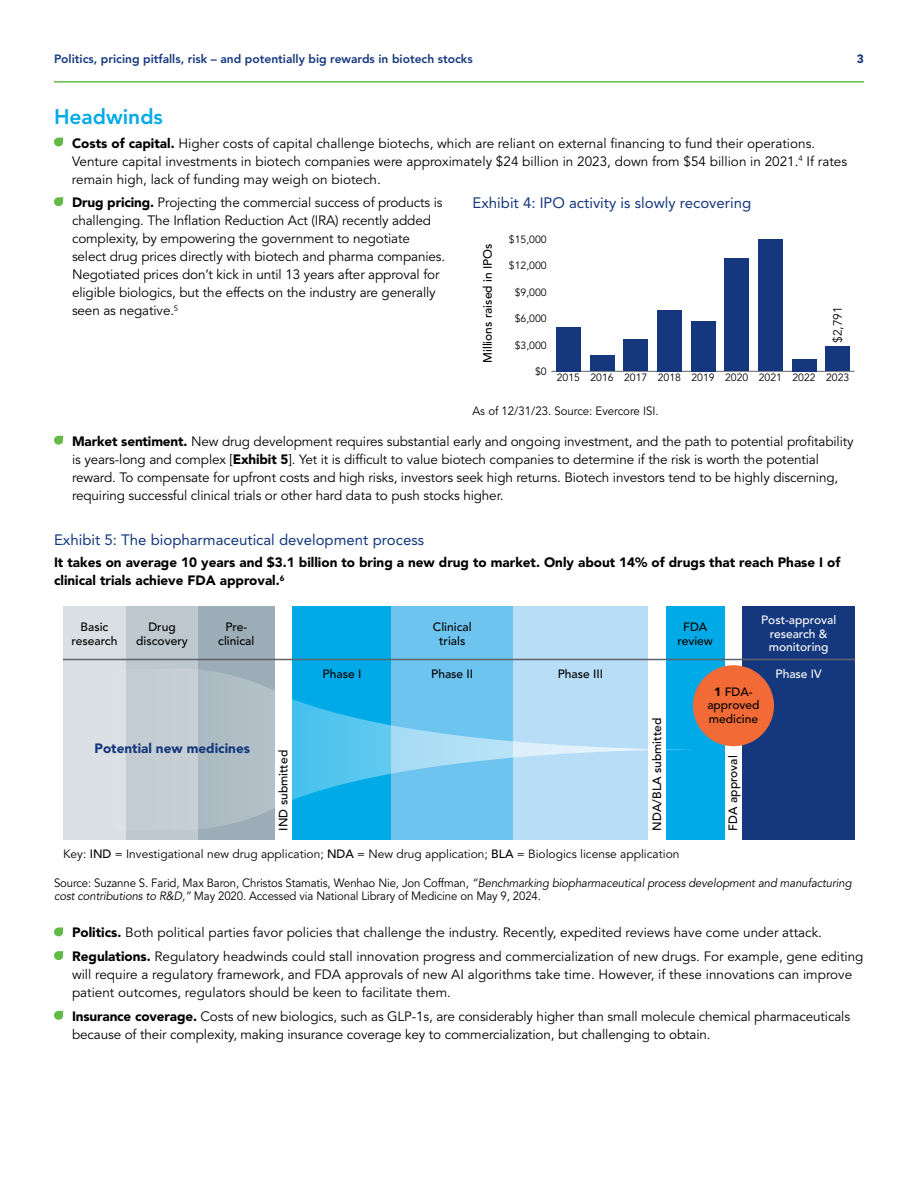
<style>
.page{position:relative;width:918px;height:1188px;background:#fff}
.page>*{position:absolute;margin:0;border:0;box-sizing:border-box;transform-origin:0 0}
.t1{font:800 21px "Avenir LT Std";color:#00aae7}
.t2{font:15px "Avenir LT Std";color:#14377d}
.t3{font:13.5px/18px "Avenir LT Std";letter-spacing:-.01em;color:#000}
.t4{font:900 13.5px/18px "Avenir LT Std";color:#000}
.t5{font:900 13.5px "Avenir LT Std";color:#14377d}
.t6{font:12px/13.5px "Avenir LT Std";letter-spacing:-.01em;color:#000;scale:.95 1}
.t7{font:500 12px/13.5px "Avenir LT Std";color:#000;text-align:center}
.t8{font:12px "Avenir LT Std";letter-spacing:-.01em;color:#000}
.t9{font:800 12px "Avenir LT Std";color:#14377d}
.t10{font:500 12px/13.5px "Avenir LT Std";color:#fff;text-align:center}
.t11{font:900 12px "Avenir LT Std";color:#14377d}
.t12{font:10.5px "Avenir LT Std";color:#000}
.s1{font-weight:900}
.s2{font-weight:500}
.s3{font-style:italic}
</style>
<div class="page">
<hr style="left:54px;top:81px;width:810px;height:2px;background:#62bb46">
<svg style="left:54px;top:137px;width:9px;height:9px"></svg>
<svg style="left:54px;top:197px;width:9px;height:9px"></svg>
<hr style="left:552px;top:371px;width:303px;height:1px;background:#5f636a">
<div style="left:556px;top:327px;width:24px;height:44px;background:#14377d"></div>
<div style="left:590px;top:356px;width:24px;height:15px;background:#14377d"></div>
<div style="left:624px;top:340px;width:24px;height:31px;background:#14377d"></div>
<div style="left:657px;top:310px;width:24px;height:61px;background:#14377d"></div>
<div style="left:691px;top:321px;width:24px;height:50px;background:#14377d"></div>
<div style="left:725px;top:258px;width:24px;height:113px;background:#14377d"></div>
<div style="left:758px;top:240px;width:24px;height:131px;background:#14377d"></div>
<div style="left:792px;top:359px;width:24px;height:12px;background:#14377d"></div>
<div style="left:826px;top:347px;width:24px;height:24px;background:#14377d"></div>
<svg style="left:54px;top:436px;width:9px;height:9px"></svg>
<svg style="left:54px;top:927px;width:9px;height:9px"></svg>
<svg style="left:54px;top:951px;width:9px;height:9px"></svg>
<svg style="left:54px;top:1011px;width:9px;height:9px"></svg>
<div style="left:63px;top:606px;width:63px;height:234px;background:#dadfe3"></div>
<div style="left:126px;top:606px;width:72px;height:234px;background:#bec8cf"></div>
<div style="left:198px;top:606px;width:76px;height:234px;background:#9cadb7"></div>
<div style="left:666px;top:606px;width:59px;height:234px;background:#00aae7"></div>
<div style="left:742px;top:606px;width:113px;height:234px;background:#14377d"></div>
<div style="left:292px;top:606px;width:100px;height:234px;background:#00aae7"></div>
<div style="left:392px;top:606px;width:121px;height:234px;background:#6dc5ef"></div>
<div style="left:513px;top:606px;width:135px;height:234px;background:#b7def6"></div>
<div style="left:693px;top:665px;width:81px;height:81px;background:#f26a36;border-radius:50%"></div>
<svg style="left:198px;top:669px;width:497px;height:165px"></svg>
<hr style="left:63px;top:659px;width:792px;height:1px;background:#5f636a">
<p class="t9" style="left:54px;top:52px;width:420px">Politics, pricing pitfalls, risk – and potentially big rewards in biotech stocks</p>
<p class="t11" style="left:857px;top:52px;width:9px">3</p>
<h1 class="t1" style="left:54px;top:104px;width:110px">Headwinds</h1>
<p class="t3" style="left:72px;top:134px;width:777px"><span class="s1">Costs of capital.</span> Higher costs of capital challenge biotechs, which are reliant on external financing to fund their operations.<br>Venture capital investments in biotech companies were approximately $24 billion in 2023, down from $54 billion in 2021.<sup>4</sup> If rates remain high, lack of funding may weigh on biotech.</p>
<p class="t3" style="left:72px;top:194px;width:375px"><span class="s1">Drug pricing.</span> Projecting the commercial success of products is challenging. The Inflation Reduction Act (IRA) recently added complexity, by empowering the government to negotiate select drug prices directly with biotech and pharma companies.<br>Negotiated prices don’t kick in until 13 years after approval for eligible biologics, but the effects on the industry are generally seen as negative.<sup>5</sup></p>
<p class="t2" style="left:472px;top:195px;width:280px">Exhibit 4: IPO activity is slowly recovering</p>
<p class="t12" style="left:509px;top:233px;width:39px">$15,000</p>
<p class="t7" style="left:481px;top:363px;width:121px;rotate:-90deg">Millions raised in IPOs</p>
<p class="t12" style="left:509px;top:259px;width:39px">$12,000</p>
<p class="t12" style="left:515px;top:286px;width:34px">$9,000</p>
<p class="t8" style="left:831px;top:343px;width:38px;rotate:-90deg">$2,791</p>
<p class="t12" style="left:515px;top:313px;width:34px">$6,000</p>
<p class="t12" style="left:515px;top:339px;width:34px">$3,000</p>
<p class="t12" style="left:535px;top:366px;width:13px">$0</p>
<p class="t12" style="left:557px;top:372px;width:294px">2015 2016 2017 2018 2019 2020 2021 2022 2023</p>
<p class="t6" style="left:472px;top:405px;width:197px">As of 12/31/23. Source: Evercore ISI.</p>
<p class="t3" style="left:72px;top:433px;width:783px"><span class="s1">Market sentiment.</span> New drug development requires substantial early and ongoing investment, and the path to potential profitability is years-long and complex [<span class="s1">Exhibit 5</span>]. Yet it is difficult to value biotech companies to determine if the risk is worth the potential reward. To compensate for upfront costs and high risks, investors seek high returns. Biotech investors tend to be highly discerning, requiring successful clinical trials or other hard data to push stocks higher.</p>
<p class="t2" style="left:54px;top:531px;width:372px">Exhibit 5: The biopharmaceutical development process</p>
<p class="t4" style="left:54px;top:554px;width:788px">It takes on average 10 years and $3.1 billion to bring a new drug to market. Only about 14% of drugs that reach Phase I of clinical trials achieve FDA approval.<sup>6</sup></p>
<p class="t10" style="left:761px;top:614px;width:77px">Post-approval research &amp; monitoring</p>
<p class="t7" style="left:72px;top:621px;width:47px">Basic research</p>
<p class="t7" style="left:136px;top:621px;width:53px">Drug discovery</p>
<p class="t7" style="left:218px;top:621px;width:37px">Pre&shy;clinical</p>
<p class="t7" style="left:433px;top:621px;width:40px">Clinical trials</p>
<p class="t7" style="left:677px;top:621px;width:37px">FDA review</p>
<p class="t7" style="left:707px;top:685px;width:54px"><span class="s1">1</span> FDA&shy;approved medicine</p>
<p class="t7" style="left:431px;top:668px;width:44px">Phase II</p>
<p class="t7" style="left:558px;top:668px;width:47px">Phase III</p>
<p class="t10" style="left:776px;top:668px;width:48px">Phase IV</p>
<p class="t7" style="left:323px;top:668px;width:40px">Phase I</p>
<p class="t7" style="left:651px;top:831px;width:114px;rotate:-90deg">NDA/BLA submitted</p>
<p class="t5" style="left:94px;top:740px;width:157px">Potential new medicines</p>
<p class="t7" style="left:277px;top:831px;width:82px;rotate:-90deg">IND submitted</p>
<p class="t7" style="left:727px;top:831px;width:76px;rotate:-90deg">FDA approval</p>
<p class="t8" style="left:63px;top:846px;width:618px">Key: <span class="s2">IND</span> = Investigational new drug application; <span class="s2">NDA</span> = New drug application; <span class="s2">BLA</span> = Biologics license application</p>
<p class="t6" style="left:54px;top:876px;width:841px">Source: Suzanne S. Farid, Max Baron, Christos Stamatis, Wenhao Nie, Jon Coffman, <span class="s3">“Benchmarking biopharmaceutical process development and manufacturing cost contributions to R&amp;D,”</span> May 2020. Accessed via National Library of Medicine on May 9, 2024.</p>
<p class="t3" style="left:72px;top:921px;width:793px;line-height:23.7px"><span class="s1">Politics.</span> Both political parties favor policies that challenge the industry. Recently, expedited reviews have come under attack.<br><span class="s1">Regulations.</span> Regulatory headwinds could stall innovation progress and commercialization of new drugs. For example, gene editing</p>
<p class="t3" style="left:72px;top:966px;width:782px">will require a regulatory framework, and FDA approvals of new AI algorithms take time. However, if these innovations can improve patient outcomes, regulators should be keen to facilitate them.</p>
<p class="t3" style="left:72px;top:1008px;width:780px"><span class="s1">Insurance coverage.</span> Costs of new biologics, such as GLP-1s, are considerably higher than small molecule chemical pharmaceuticals because of their complexity, making insurance coverage key to commercialization, but challenging to obtain.</p>
</div>
